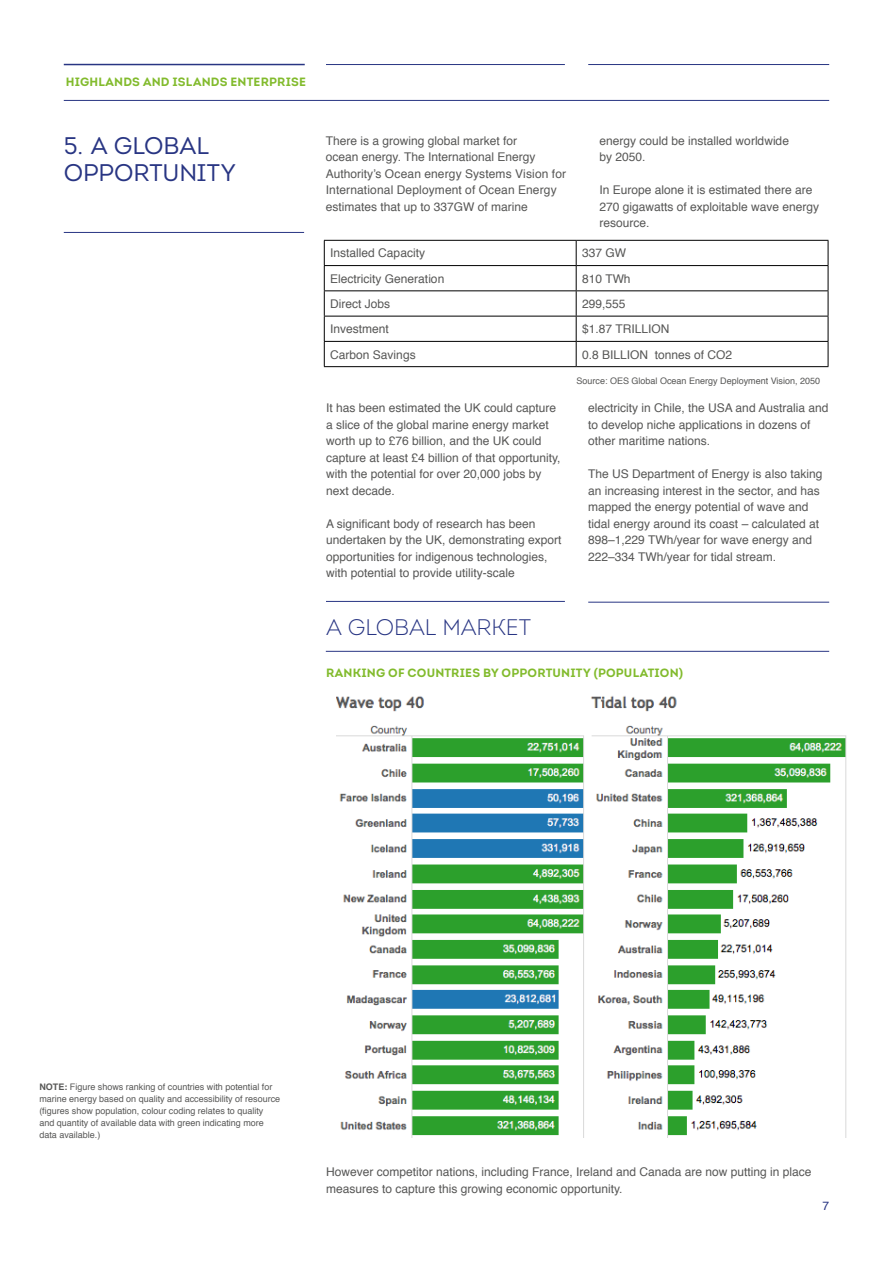
<style>
.page{position:relative;width:893px;height:1263px;background:#fff}
.page>*{position:absolute;margin:0;border:0;box-sizing:border-box;transform-origin:0 0}
.t1{font:24px/27px "Intro";letter-spacing:-.005em;color:#283583}
.t2{font:300 22.5px "Intro";letter-spacing:-.005em;color:#283583}
.t3{font:12px/16.5px "Helvetica";color:#575756}
.t4{font:700 12px "Intro";letter-spacing:.015em;color:#82bb2d}
.t5{font:12px "Helvetica";color:#283583}
.t6{font:9px/12px "Helvetica";color:#575756}
.s1{font-weight:700}
</style>
<div class="page">
<img style="left:337px;top:696px;width:510px;height:441px">
<hr style="left:326px;top:601px;width:239px;height:1px;background:#283583">
<hr style="left:326px;top:651px;width:503px;height:1px;background:#283583">
<hr style="left:588px;top:602px;width:241px;height:1px;background:#283583">
<hr style="left:64px;top:232px;width:240px;height:1px;background:#283583">
<hr style="left:326px;top:64px;width:239px;height:1px;background:#283583">
<hr style="left:64px;top:64px;width:241px;height:1px;background:#283583">
<hr style="left:588px;top:64px;width:241px;height:1px;background:#283583">
<hr style="left:64px;top:100px;width:765px;height:1px;background:#283583">
<hr style="left:324px;top:240px;width:252px;height:1px;background:#000">
<hr style="left:576px;top:240px;width:252px;height:1px;background:#000">
<hr style="left:324px;top:265px;width:252px;height:1px;background:#000">
<hr style="left:576px;top:265px;width:252px;height:1px;background:#000">
<hr style="left:324px;top:290px;width:252px;height:1px;background:#000">
<hr style="left:576px;top:290px;width:252px;height:1px;background:#000">
<hr style="left:324px;top:316px;width:252px;height:1px;background:#000">
<hr style="left:576px;top:316px;width:252px;height:1px;background:#000">
<hr style="left:324px;top:341px;width:252px;height:1px;background:#000">
<svg style="left:324px;top:241px;width:1px;height:125px"></svg>
<hr style="left:576px;top:341px;width:252px;height:1px;background:#000">
<svg style="left:576px;top:241px;width:1px;height:125px"></svg>
<svg style="left:828px;top:241px;width:1px;height:125px"></svg>
<hr style="left:324px;top:366px;width:252px;height:1px;background:#000">
<hr style="left:576px;top:366px;width:252px;height:1px;background:#000">
<p class="t4" style="left:66px;top:74px;width:242px">HIGHLANDS AND ISLANDS ENTERPRISE</p>
<p class="t3" style="left:326px;top:133px;width:242px">There is a growing global market for<br>ocean energy. The International Energy Authority’s Ocean energy Systems Vision for International Deployment of Ocean Energy estimates that up to 337GW of marine</p>
<h1 class="t1" style="left:64px;top:132px;width:174px">5. A GLOBAL<br>OPPORTUNITY</h1>
<p class="t3" style="left:600px;top:133px;width:191px">energy could be installed worldwide by 2050.</p>
<p class="t3" style="left:600px;top:182px;width:221px">In Europe alone it is estimated there are<br>270 gigawatts of exploitable wave energy resource.</p>
<p class="t3" style="left:330px;top:245px;width:96px">Installed Capacity</p>
<p class="t3" style="left:582px;top:245px;width:46px">337 GW</p>
<p class="t3" style="left:330px;top:271px;width:116px">Electricity Generation</p>
<p class="t3" style="left:582px;top:271px;width:50px">810 TWh</p>
<p class="t3" style="left:330px;top:296px;width:62px">Direct Jobs</p>
<p class="t3" style="left:582px;top:296px;width:45px">299,555</p>
<p class="t3" style="left:330px;top:321px;width:60px">Investment</p>
<p class="t3" style="left:582px;top:321px;width:89px">$1.87 TRILLION</p>
<p class="t3" style="left:330px;top:346px;width:87px">Carbon Savings</p>
<p class="t3" style="left:582px;top:346px;width:152px">0.8 BILLION tonnes of CO2</p>
<p class="t3" style="left:326px;top:400px;width:236px">It has been estimated the UK could capture a slice of the global marine energy market worth up to £76 billion, and the UK could capture at least £4 billion of that opportunity, with the potential for over 20,000 jobs by next decade.</p>
<p class="t3" style="left:326px;top:516px;width:237px">A significant body of research has been undertaken by the UK, demonstrating export opportunities for indigenous technologies, with potential to provide utility-scale</p>
<h2 class="t2" style="left:326px;top:613px;width:207px">A GLOBAL MARKET</h2>
<p class="t6" style="left:577px;top:375px;width:245px">Source: OES Global Ocean Energy Deployment Vision, 2050</p>
<p class="t3" style="left:588px;top:400px;width:242px">electricity in Chile, the USA and Australia and to develop niche applications in dozens of other maritime nations.</p>
<p class="t3" style="left:588px;top:466px;width:236px">The US Department of Energy is also taking an increasing interest in the sector, and has mapped the energy potential of wave and tidal energy around its coast – calculated at 898–1,229 TWh/year for wave energy and 222–334 TWh/year for tidal stream.</p>
<p class="t4" style="left:326px;top:665px;width:359px">RANKING OF COUNTRIES BY OPPORTUNITY (POPULATION)</p>
<p class="t6" style="left:39px;top:1081px;width:242px"><span class="s1">NOTE:</span> Figure shows ranking of countries with potential for marine energy based on quality and accessibility of resource (figures show population, colour coding relates to quality and quantity of available data with green indicating more data available.)</p>
<p class="t3" style="left:326px;top:1164px;width:487px">However competitor nations, including France, Ireland and Canada are now putting in place measures to capture this growing economic opportunity.</p>
<p class="t5" style="left:822px;top:1197px;width:8px">7</p>
</div>
